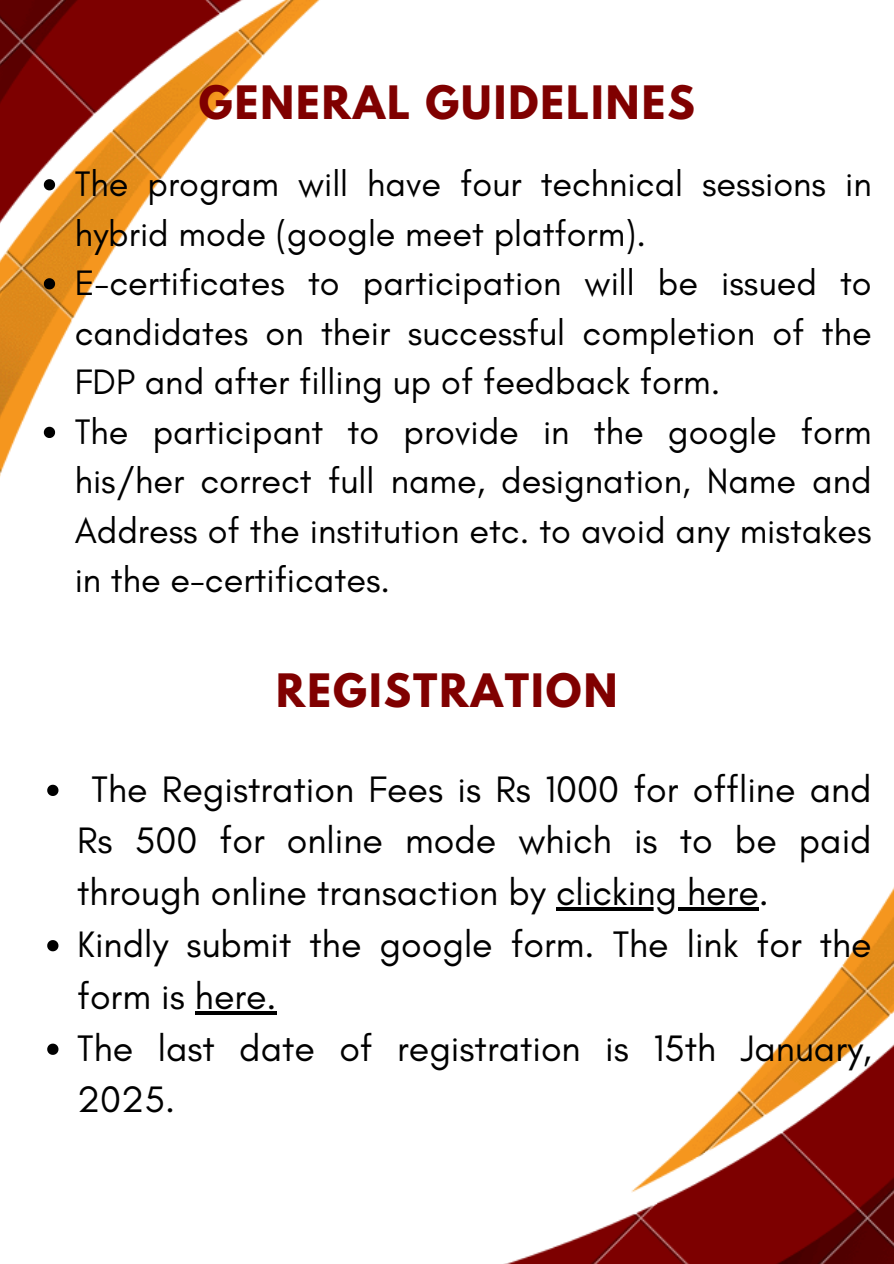
<style>
.page{position:relative;width:894px;height:1264px;background:#fff}
.page>*{position:absolute;margin:0;border:0;box-sizing:border-box;transform-origin:0 0}
.t1{font:700 40.8px "League Spartan";letter-spacing:.05em;color:#800000}
.t2{font:37.5px/51.8px "Glacial Indifference";color:#000}
.t3{font:36px/49.5px "Glacial Indifference";color:#000;text-align:justify}
</style>
<div class="page">
<img style="left:195px;top:889px;width:698px;height:374px">
<img style="left:0;top:0;width:836px;height:949px">
<svg style="left:44px;top:179px;width:11px;height:11px"></svg>
<svg style="left:44px;top:278px;width:11px;height:11px"></svg>
<svg style="left:44px;top:427px;width:11px;height:11px"></svg>
<svg style="left:47px;top:784px;width:11px;height:12px"></svg>
<hr style="left:556px;top:907px;width:202px;height:3px;background:#000">
<svg style="left:47px;top:940px;width:11px;height:11px"></svg>
<svg style="left:195px;top:1010px;width:81px;height:4px"></svg>
<svg style="left:47px;top:1043px;width:11px;height:11px"></svg>
<p class="t1" style="left:199px;top:82px;width:497px">GENERAL GUIDELINES</p>
<h1 class="t3" style="left:75px;top:159px;width:798px">The program will have four technical sessions in hybrid mode (google meet platform).</h1>
<p class="t3" style="left:75px;top:258px;width:798px">E-certificates to participation will be issued to candidates on their successful completion of the FDP and after filling up of feedback form.</p>
<p class="t3" style="left:75px;top:406px;width:798px">The participant to provide in the google form his/her correct full name, designation, Name and Address of the institution etc. to avoid any mistakes in the e-certificates.</p>
<h1 class="t1" style="left:276px;top:670px;width:342px">REGISTRATION</h1>
<p class="t2" style="left:77px;top:762px;width:795px;text-align:justify;text-indent:14px">The Registration Fees is Rs 1000 for offline and Rs 500 for online mode which is to be paid through online transaction by clicking here.</p>
<p class="t2" style="left:77px;top:917px;width:795px">Kindly submit the google form. The link for the form is here.</p>
<p class="t2" style="left:77px;top:1021px;width:795px">The last date of registration is 15th January,<br>2025.</p>
</div>
